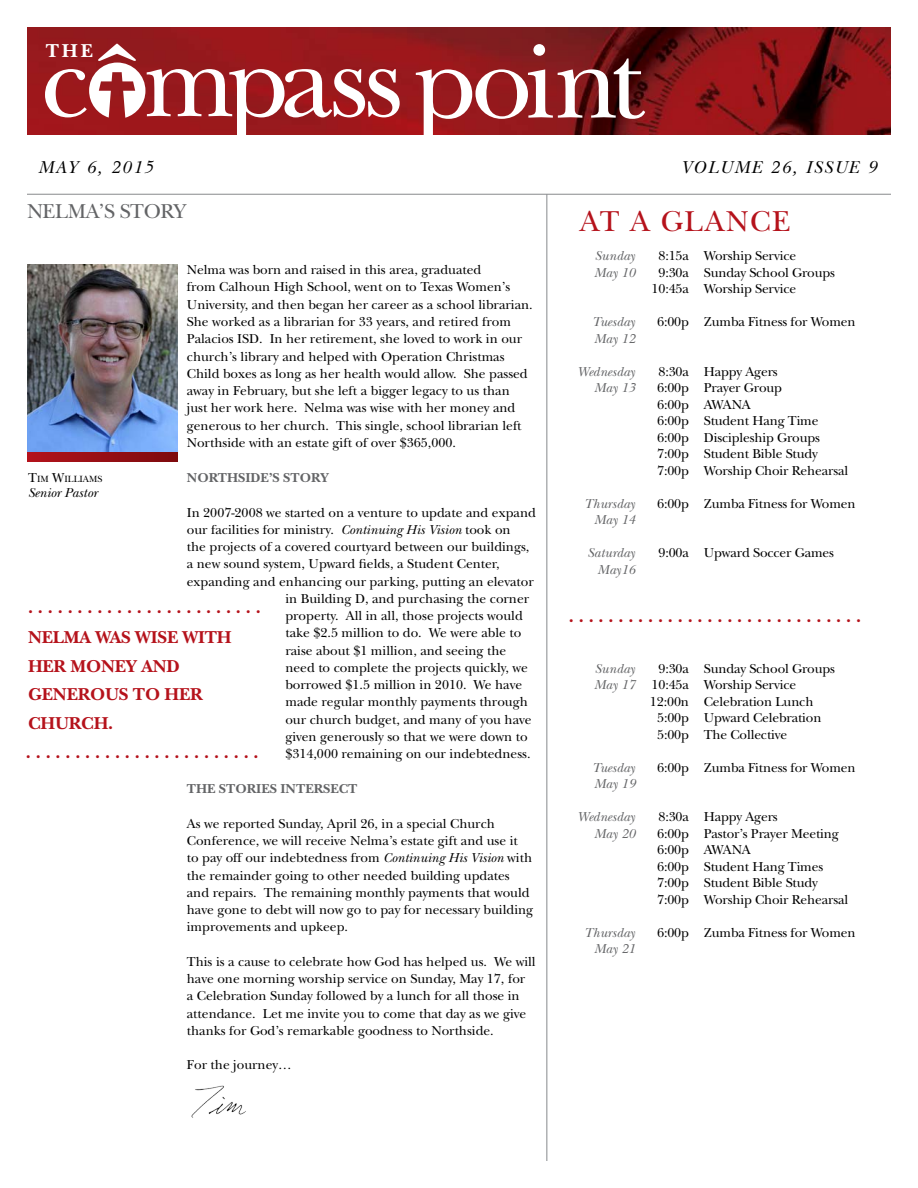
<style>
.page{position:relative;width:918px;height:1188px;background:#fff}
.page>*{position:absolute;margin:0;border:0;box-sizing:border-box;transform-origin:0 0}
.t1{font:30px "New Baskerville";letter-spacing:.05em;color:#b5121b}
.t2{font:21px "New Baskerville";letter-spacing:-.02em;color:#636466}
.t3{font:700 19.5px "New Baskerville";color:#fff}
.t4{font:700 18px/28.5px "New Baskerville";letter-spacing:-.01em;color:#b5121b}
.t5{font:italic 18px "New Baskerville";letter-spacing:.1em;color:#000}
.t6{font:13.5px/17.2px "New Baskerville";color:#000}
.t7{font:italic 13.5px/16.5px "New Baskerville";color:#636466;text-align:right}
.t8{font:700 13.5px "New Baskerville";color:#636466}
.t9{font:italic 13.5px "New Baskerville";color:#000}
.t10{font:9.45px "New Baskerville";color:#000}
.s1{font-style:italic}
.s2{font-size:13.5px}
</style>
<div class="page">
<img style="left:27px;top:27px;width:864px;height:108px">
<hr style="left:27px;top:194px;width:864px;height:1px;background:#87898c">
<hr style="left:546px;top:194px;width:1px;height:967px;background:#87898c">
<svg style="left:416px;top:44px;width:229px;height:91px"></svg>
<svg style="left:45px;top:44px;width:355px;height:91px"></svg>
<svg style="left:27px;top:452px;width:150px;height:10px"></svg>
<img style="left:27px;top:264px;width:150px;height:188px">
<img style="left:191px;top:1085px;width:55px;height:33px">
<h3 class="t3" style="left:46px;top:39px;width:49px">THE</h3>
<h3 class="t5" style="left:38px;top:157px;width:117px">MAY 6, 2015</h3>
<h3 class="t5" style="left:681px;top:157px;width:197px">VOLUME 26, ISSUE 9</h3>
<h2 class="t2" style="left:27px;top:199px;width:160px">NELMA’S STORY</h2>
<p class="t7" style="left:594px;top:248px;width:43px;text-align:left">Sunday<br>May 10</p>
<p class="t7" style="left:592px;top:314px;width:45px;text-align:left">Tuesday<br>May 12</p>
<p class="t7" style="left:577px;top:363px;width:59px">Wednesday<br>May 13</p>
<h1 class="t1" style="left:580px;top:204px;width:212px">AT A GLANCE</h1>
<p class="t6" style="left:658px;top:247px;width:139px">8:15a Worship Service</p>
<p class="t6" style="left:658px;top:264px;width:178px">9:30a Sunday School Groups</p>
<p class="t6" style="left:652px;top:280px;width:146px">10:45a Worship Service</p>
<p class="t6" style="left:657px;top:313px;width:200px">6:00p Zumba Fitness for Women</p>
<p class="t6" style="left:657px;top:363px;width:193px;line-height:16.5px">8:30a Happy Agers<br>6:00p Prayer Group<br>6:00p AWANA<br>6:00p Student Hang Time<br>6:00p Discipleship Groups<br>7:00p Student Bible Study<br>7:00p Worship Choir Rehearsal</p>
<p class="t6" style="left:657px;top:495px;width:200px">6:00p Zumba Fitness for Women</p>
<p class="t6" style="left:658px;top:544px;width:177px">9:00a Upward Soccer Games</p>
<p class="t6" style="left:187px;top:261px;width:347px">Nelma was born and raised in this area, graduated<br>from Calhoun High School, went on to Texas Women’s University, and then began her career as a school librarian.<br>She worked as a librarian for 33 years, and retired from Palacios ISD. In her retirement, she loved to work in our church’s library and helped with Operation Christmas Child boxes as long as her health would allow. She passed away in February, but she left a bigger legacy to us than just her work here. Nelma was wise with her money and generous to her church. This single, school librarian left Northside with an estate gift of over $365,000.</p>
<p class="t8" style="left:187px;top:470px;width:143px">NORTHSIDE’S STORY</p>
<p class="t6" style="left:187px;top:504px;width:351px">In 2007-2008 we started on a venture to update and expand</p>
<p class="t6" style="left:187px;top:521px;width:325px">our facilities for ministry. <span class="s1">Continuing His Vision</span> took on</p>
<p class="t6" style="left:187px;top:538px;width:344px">the projects of a covered courtyard between our buildings,</p>
<p class="t6" style="left:187px;top:555px;width:314px">a new sound system, Upward fields, a Student Center,</p>
<p class="t6" style="left:187px;top:573px;width:348px">expanding and enhancing our parking, putting an elevator</p>
<p class="t6" style="left:285px;top:590px;width:245px">in Building D, and purchasing the corner</p>
<p class="t6" style="left:285px;top:607px;width:239px">property. All in all, those projects would</p>
<p class="t6" style="left:285px;top:624px;width:237px">take $2.5 million to do. We were able to</p>
<p class="t6" style="left:285px;top:642px;width:222px">raise about $1 million, and seeing the</p>
<p class="t6" style="left:285px;top:659px;width:244px">need to complete the projects quickly, we</p>
<p class="t6" style="left:285px;top:676px;width:238px">borrowed $1.5 million in 2010. We have</p>
<p class="t6" style="left:285px;top:693px;width:244px">made regular monthly payments through</p>
<p class="t6" style="left:285px;top:711px;width:248px">our church budget, and many of you have</p>
<p class="t6" style="left:285px;top:728px;width:244px">given generously so that we were down to</p>
<p class="t6" style="left:285px;top:745px;width:247px">$314,000 remaining on our indebtedness.</p>
<p class="t8" style="left:187px;top:781px;width:172px">THE STORIES INTERSECT</p>
<p class="t6" style="left:187px;top:815px;width:348px">As we reported Sunday, April 26, in a special Church Conference, we will receive Nelma’s estate gift and use it<br>to pay off our indebtedness from <span class="s1">Continuing His Vision</span> with the remainder going to other needed building updates and repairs. The remaining monthly payments that would have gone to debt will now go to pay for necessary building improvements and upkeep.</p>
<p class="t6" style="left:187px;top:953px;width:350px">This is a cause to celebrate how God has helped us. We will have one morning worship service on Sunday, May 17, for<br>a Celebration Sunday followed by a lunch for all those in attendance. Let me invite you to come that day as we give thanks for God’s remarkable goodness to Northside.</p>
<p class="t6" style="left:187px;top:1056px;width:106px">For the journey…</p>
<p class="t10" style="left:28px;top:474px;width:76px"><span class="s2">T</span>IM <span class="s2">W</span>ILLIAMS</p>
<p class="t9" style="left:28px;top:485px;width:71px">Senior Pastor</p>
<p class="t7" style="left:584px;top:495px;width:52px">Thursday<br>May 14</p>
<p class="t7" style="left:588px;top:545px;width:49px">Saturday<br>May16</p>
<h3 class="t4" style="left:28px;top:593px;width:234px">. . . . . . . . . . . . . . . . . . . . . . . .</h3>
<h3 class="t4" style="left:569px;top:602px;width:294px">. . . . . . . . . . . . . . . . . . . . . . . . . . . . . .</h3>
<h3 class="t4" style="left:28px;top:623px;width:205px">NELMA WAS WISE WITH<br>HER MONEY AND<br>GENEROUS TO HER<br>CHURCH.</h3>
<p class="t6" style="left:658px;top:660px;width:178px">9:30a Sunday School Groups</p>
<p class="t6" style="left:652px;top:676px;width:146px">10:45a Worship Service</p>
<p class="t6" style="left:650px;top:693px;width:165px">12:00n Celebration Lunch</p>
<p class="t6" style="left:657px;top:709px;width:166px">5:00p Upward Celebration</p>
<p class="t6" style="left:657px;top:726px;width:132px">5:00p The Collective</p>
<p class="t6" style="left:657px;top:759px;width:200px">6:00p Zumba Fitness for Women</p>
<p class="t6" style="left:657px;top:809px;width:193px;line-height:16.5px">8:30a Happy Agers<br>6:00p Pastor’s Prayer Meeting<br>6:00p AWANA<br>6:00p Student Hang Times<br>7:00p Student Bible Study<br>7:00p Worship Choir Rehearsal</p>
<p class="t6" style="left:657px;top:924px;width:200px">6:00p Zumba Fitness for Women</p>
<p class="t7" style="left:594px;top:660px;width:43px;text-align:left">Sunday<br>May 17</p>
<h3 class="t4" style="left:26px;top:738px;width:234px">. . . . . . . . . . . . . . . . . . . . . . . .</h3>
<p class="t7" style="left:592px;top:759px;width:45px;text-align:left">Tuesday<br>May 19</p>
<p class="t7" style="left:577px;top:809px;width:59px">Wednesday<br>May 20</p>
<p class="t7" style="left:584px;top:924px;width:52px">Thursday<br>May 21</p>
</div>
